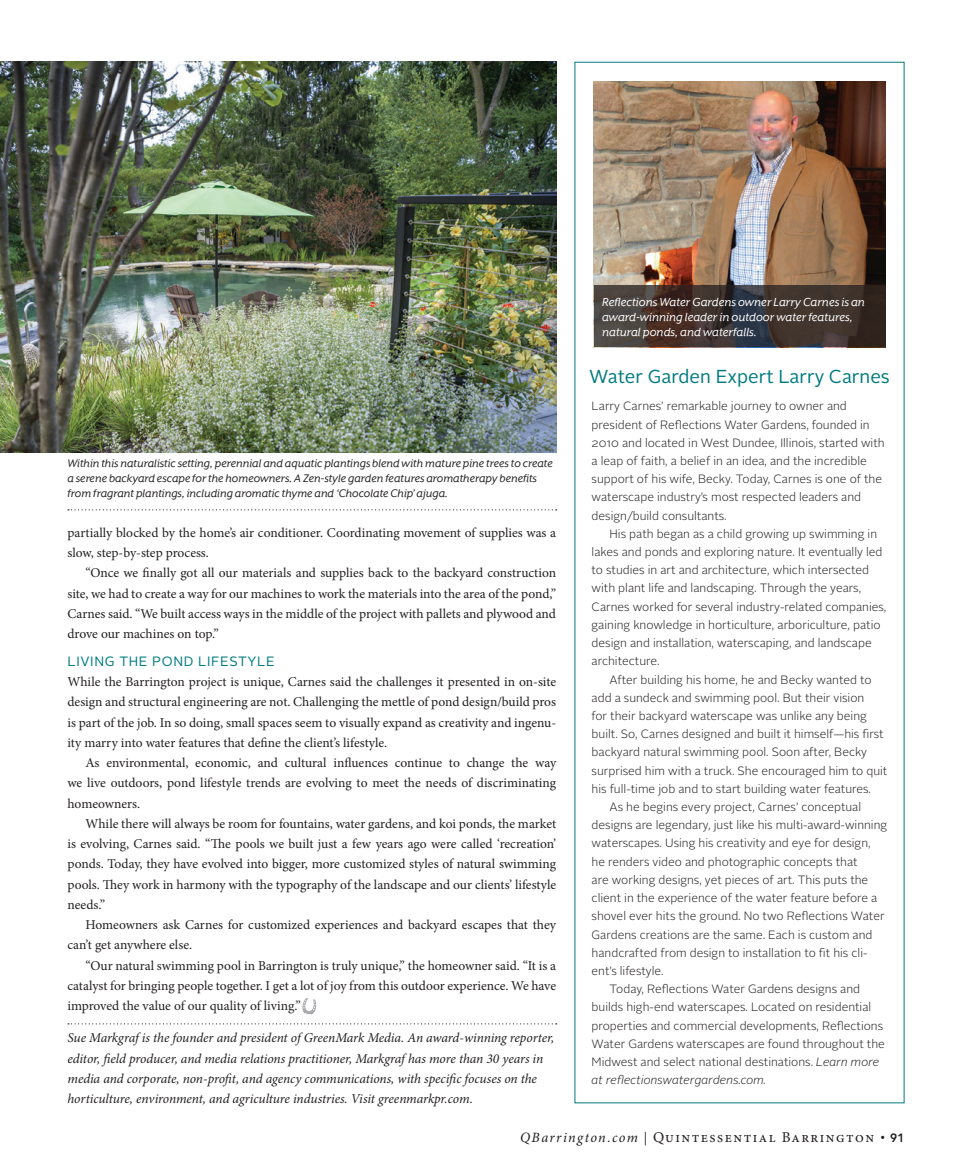
<style>
.page{position:relative;width:972px;height:1175px;background:#fff}
.page>*{position:absolute;margin:0;border:0;box-sizing:border-box;transform-origin:0 0}
.t1{font:18.75px "Alright Sans";color:#007b80}
.t2{font:15px "Minion Pro";letter-spacing:.1em;color:#231f20}
.t3{font:13.5px/20.2px "Minion Pro";color:#231f20;text-align:justify}
.t4{font:italic 13.5px/20.2px "Minion Pro";letter-spacing:-.01em;color:#231f20}
.t5{font:13.5px/15px "Mr Eaves XL San Alt RI";color:#fff}
.t6{font:13.5px "Alright Sans";letter-spacing:.05em;color:#007b80}
.t7{font:12.75px/15px "Mr Eaves XL San Alt RI";color:#231f20}
.t8{font:300 12px/18.1px "Alright Sans";color:#231f20}
.t9{font:italic 300 12px "Alright Sans";color:#231f20}
.s1{font-style:italic}
.s2{font-style:italic;font-size:14.25px}
.s3{font-size:13.5px}
.s4{font-size:12px}
.s5{font-family:"Avenir LT Std";font-weight:800;font-size:12px}
</style>
<div class="page">
<svg style="left:302px;top:998px;width:14px;height:16px"></svg>
<svg style="left:68px;top:1023px;width:489px;height:1px"></svg>
<img style="left:0;top:62px;width:556px;height:391px">
<svg style="left:68px;top:509px;width:489px;height:1px"></svg>
<img style="left:594px;top:81px;width:291px;height:204px">
<svg style="left:594px;top:285px;width:291px;height:62px;background:#3f3431"></svg>
<p class="t5" style="left:602px;top:294px;width:264px">Reflections Water Gardens owner Larry Carnes is an award-winning leader in outdoor water features, natural ponds, and waterfalls.</p>
<p class="t7" style="left:68px;top:456px;width:487px">Within this naturalistic setting, perennial and aquatic plantings blend with mature pine trees to create a serene backyard escape for the homeowners. A Zen-style garden features aromatherapy benefits from fragrant plantings, including aromatic thyme and ‘Chocolate Chip’ ajuga.</p>
<p class="t3" style="left:68px;top:522px;width:490px">partially blocked by the home’s air conditioner. Coordinating movement of supplies was a slow, step-by-step process.</p>
<p class="t3" style="left:68px;top:563px;width:490px;text-indent:18px">“Once we finally got all our materials and supplies back to the backyard construction site, we had to create a way for our machines to work the materials into the area of the pond,” Carnes said. “We built access ways in the middle of the project with pallets and plywood and drove our machines on top.”</p>
<p class="t6" style="left:68px;top:652px;width:209px">LIVING THE POND LIFESTYLE</p>
<p class="t3" style="left:68px;top:671px;width:490px">While the Barrington project is unique, Carnes said the challenges it presented in on-site design and structural engineering are not. Challenging the mettle of pond design/build pros is part of the job. In so doing, small spaces seem to visually expand as creativity and ingenu&shy;ity marry into water features that define the client’s lifestyle.</p>
<p class="t3" style="left:68px;top:752px;width:490px;text-indent:18px">As environmental, economic, and cultural influences continue to change the way we live outdoors, pond lifestyle trends are evolving to meet the needs of discriminating homeowners.</p>
<p class="t3" style="left:68px;top:813px;width:490px;text-indent:18px">While there will always be room for fountains, water gardens, and koi ponds, the market is evolving, Carnes said. “The pools we built just a few years ago were called ‘recreation’ ponds. Today, they have evolved into bigger, more customized styles of natural swimming pools. They work in harmony with the typography of the landscape and our clients’ lifestyle needs.”</p>
<p class="t3" style="left:68px;top:914px;width:490px;text-indent:18px">Homeowners ask Carnes for customized experiences and backyard escapes that they can’t get anywhere else.</p>
<p class="t3" style="left:68px;top:955px;width:490px;text-indent:18px">“Our natural swimming pool in Barrington is truly unique,” the homeowner said. “It is a catalyst for bringing people together. I get a lot of joy from this outdoor experience. We have improved the value of our quality of living.”</p>
<p class="t4" style="left:68px;top:1028px;width:488px">Sue Markgraf is the founder and president of GreenMark Media. An award-winning reporter, editor, field producer, and media relations practitioner, Markgraf has more than 30 years in media and corporate, non-profit, and agency communications, with specific focuses on the horticulture, environment, and agriculture industries. Visit greenmarkpr.com.</p>
<h1 class="t1" style="left:589px;top:364px;width:302px">Water Garden Expert Larry Carnes</h1>
<p class="t8" style="left:592px;top:397px;width:295px">Larry Carnes’ remarkable journey to owner and president of Reflections Water Gardens, founded in 2010 and located in West Dundee, Illinois, started with a leap of faith, a belief in an idea, and the incredible support of his wife, Becky. Today, Carnes is one of the waterscape industry’s most respected leaders and design/build consultants.</p>
<p class="t8" style="left:592px;top:525px;width:296px;text-indent:18px">His path began as a child growing up swimming in lakes and ponds and exploring nature. It eventually led to studies in art and architecture, which intersected with plant life and landscaping. Through the years, Carnes worked for several industry-related companies, gaining knowledge in horticulture, arboriculture, patio design and installation, waterscaping, and landscape architecture.</p>
<p class="t8" style="left:610px;top:670px;width:264px">After building his home, he and Becky wanted to</p>
<p class="t8" style="left:592px;top:688px;width:274px">add a sundeck and swimming pool. But their vision</p>
<p class="t8" style="left:592px;top:707px;width:277px">for their backyard waterscape was unlike any being</p>
<p class="t8" style="left:592px;top:725px;width:294px">built. So, Carnes designed and built it himself—his first</p>
<p class="t8" style="left:592px;top:743px;width:277px">backyard natural swimming pool. Soon after, Becky</p>
<p class="t8" style="left:592px;top:761px;width:297px">surprised him with a truck. She encouraged him to quit</p>
<p class="t8" style="left:592px;top:779px;width:281px">his full-time job and to start building water features.</p>
<p class="t8" style="left:610px;top:798px;width:253px">As he begins every project, Carnes’ conceptual</p>
<p class="t8" style="left:592px;top:816px;width:297px">designs are legendary, just like his multi-award-winning</p>
<p class="t8" style="left:592px;top:834px;width:281px">waterscapes. Using his creativity and eye for design,</p>
<p class="t8" style="left:592px;top:852px;width:268px">he renders video and photographic concepts that</p>
<p class="t8" style="left:592px;top:870px;width:278px">are working designs, yet pieces of art. This puts the</p>
<p class="t8" style="left:592px;top:889px;width:287px">client in the experience of the water feature before a</p>
<p class="t8" style="left:592px;top:907px;width:295px">shovel ever hits the ground. No two Reflections Water</p>
<p class="t8" style="left:592px;top:925px;width:282px">Gardens creations are the same. Each is custom and</p>
<p class="t8" style="left:592px;top:943px;width:277px">handcrafted from design to installation to fit his cli-</p>
<p class="t8" style="left:592px;top:961px;width:74px">ent’s lifestyle.</p>
<p class="t8" style="left:610px;top:980px;width:252px">Today, Reflections Water Gardens designs and</p>
<p class="t8" style="left:592px;top:998px;width:281px">builds high-end waterscapes. Located on residential</p>
<p class="t8" style="left:592px;top:1016px;width:293px">properties and commercial developments, Reflections</p>
<p class="t8" style="left:592px;top:1034px;width:295px">Water Gardens waterscapes are found throughout the</p>
<p class="t8" style="left:592px;top:1052px;width:289px">Midwest and select national destinations. <span class="s1">Learn more</span></p>
<p class="t9" style="left:592px;top:1071px;width:176px">at reflectionswatergardens.com.</p>
<p class="t2" style="left:520px;top:1126px;width:386px"><span class="s2">QBarrington.com</span> <span class="s3">|</span> Quintessential Barrington <span class="s4">•</span> <span class="s5">91</span></p>
</div>
